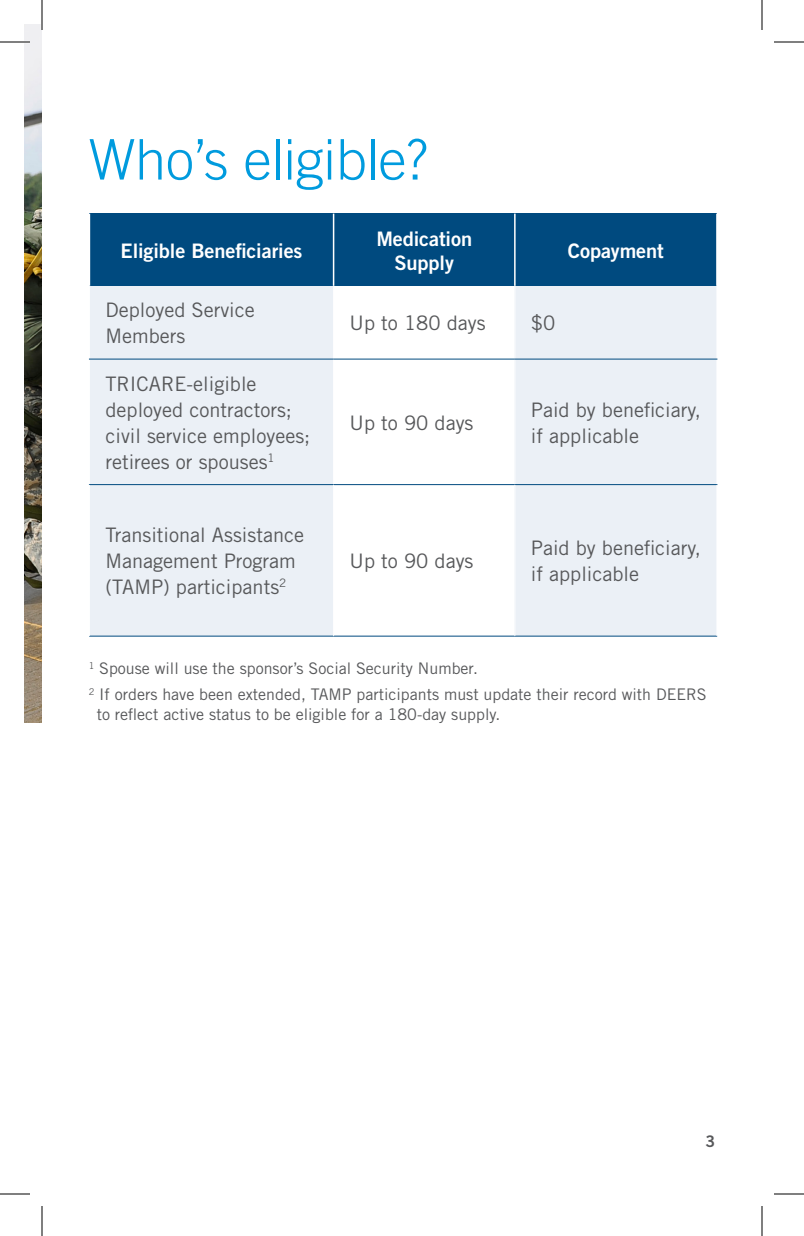
<style>
.page{position:relative;width:804px;height:1236px;background:#fff}
.page>*{position:absolute;margin:0;border:0;box-sizing:border-box;transform-origin:0 0}
.t1{font:300 56px "Trade Gothic";letter-spacing:-.005em;color:#009bde}
.t2{font:20px/26px "Trade Gothic";color:#57585a}
.t3{font:20px/24px "Trade Gothic Bold Two";letter-spacing:-.005em;color:#fff;text-align:center}
.t4{font:16px/20px "Trade Gothic";color:#57585a}
.t5{font:16px "Trade Gothic Bold Two";color:#57585a}
</style>
<div class="page">
<div style="left:89px;top:286px;width:245px;height:73px;background:#ebf0f6"></div>
<div style="left:515px;top:286px;width:202px;height:73px;background:#ebf0f6"></div>
<div style="left:89px;top:359px;width:245px;height:126px;background:#ebf0f6"></div>
<div style="left:515px;top:359px;width:202px;height:126px;background:#ebf0f6"></div>
<div style="left:89px;top:485px;width:245px;height:151px;background:#ebf0f6"></div>
<div style="left:515px;top:485px;width:202px;height:151px;background:#ebf0f6"></div>
<div style="left:515px;top:214px;width:202px;height:72px;background:#004a7f"></div>
<div style="left:334px;top:214px;width:181px;height:72px;background:#004a7f"></div>
<hr style="left:514px;top:214px;width:2px;height:72px;background:#fff">
<hr style="left:716px;top:214px;width:2px;height:72px;background:#fff">
<div style="left:89px;top:214px;width:245px;height:72px;background:#004a7f"></div>
<hr style="left:89px;top:214px;width:1px;height:72px;background:#fff">
<hr style="left:333px;top:214px;width:1px;height:72px;background:#fff">
<hr style="left:89px;top:359px;width:1px;height:125px;background:#fff">
<hr style="left:333px;top:359px;width:1px;height:125px;background:#fff">
<hr style="left:716px;top:359px;width:1px;height:125px;background:#fff">
<hr style="left:89px;top:484px;width:245px;height:1px;background:#004a7f">
<hr style="left:334px;top:484px;width:181px;height:1px;background:#004a7f">
<hr style="left:515px;top:484px;width:202px;height:1px;background:#004a7f">
<hr style="left:89px;top:636px;width:245px;height:1px;background:#004a7f">
<hr style="left:334px;top:636px;width:181px;height:1px;background:#004a7f">
<hr style="left:515px;top:636px;width:202px;height:1px;background:#004a7f">
<hr style="left:89px;top:485px;width:1px;height:151px;background:#fff">
<hr style="left:333px;top:485px;width:1px;height:151px;background:#fff">
<hr style="left:515px;top:485px;width:1px;height:151px;background:#fff">
<hr style="left:89px;top:286px;width:1px;height:73px;background:#fff">
<hr style="left:333px;top:286px;width:1px;height:73px;background:#fff">
<hr style="left:515px;top:286px;width:1px;height:73px;background:#fff">
<hr style="left:89px;top:359px;width:245px;height:1px;background:#004a7f">
<hr style="left:334px;top:359px;width:181px;height:1px;background:#004a7f">
<hr style="left:515px;top:359px;width:202px;height:1px;background:#004a7f">
<hr style="left:0;top:1194px;width:30px;height:1px;background:#000">
<hr style="left:774px;top:1194px;width:30px;height:1px;background:#000">
<hr style="left:42px;top:1206px;width:1px;height:30px;background:#000">
<hr style="left:762px;top:1206px;width:1px;height:30px;background:#000">
<img style="left:24px;top:24px;width:18px;height:698px">
<hr style="left:0;top:41px;width:30px;height:2px;background:#fff">
<hr style="left:41px;top:0;width:2px;height:30px;background:#fff">
<hr style="left:0;top:42px;width:30px;height:1px;background:#000">
<hr style="left:774px;top:42px;width:30px;height:1px;background:#000">
<hr style="left:42px;top:0;width:1px;height:30px;background:#000">
<hr style="left:762px;top:0;width:1px;height:30px;background:#000">
<h3 class="t1" style="left:89px;top:126px;width:341px">Who’s eligible?</h3>
<p class="t3" style="left:121px;top:238px;width:183px">Eligible Beneficiaries</p>
<p class="t2" style="left:105px;top:297px;width:151px">Deployed Service<br>Members</p>
<p class="t3" style="left:376px;top:226px;width:97px">Medication<br>Supply</p>
<p class="t3" style="left:568px;top:238px;width:97px">Copayment</p>
<p class="t2" style="left:350px;top:310px;width:138px">Up to 180 days</p>
<p class="t2" style="left:531px;top:310px;width:26px">$0</p>
<p class="t2" style="left:105px;top:370px;width:206px">TRICARE-eligible deployed contractors; civil service employees; retirees or spouses<sup>1</sup></p>
<p class="t2" style="left:105px;top:522px;width:200px">Transitional Assistance<br>Management Program (TAMP) participants<sup>2</sup></p>
<p class="t2" style="left:350px;top:409px;width:125px">Up to 90 days</p>
<p class="t2" style="left:350px;top:548px;width:125px">Up to 90 days</p>
<p class="t2" style="left:531px;top:396px;width:172px">Paid by beneficiary, if applicable</p>
<p class="t2" style="left:531px;top:535px;width:172px">Paid by beneficiary, if applicable</p>
<p class="t4" style="left:89px;top:658px;width:391px"><sup>1</sup> Spouse will use the sponsor’s Social Security Number.</p>
<p class="t4" style="left:97px;top:684px;width:612px;text-indent:-8px"><sup>2</sup> If orders have been extended, TAMP participants must update their record with DEERS to reflect active status to be eligible for a 180-day supply.</p>
<p class="t5" style="left:706px;top:1131px;width:11px">3</p>
</div>
